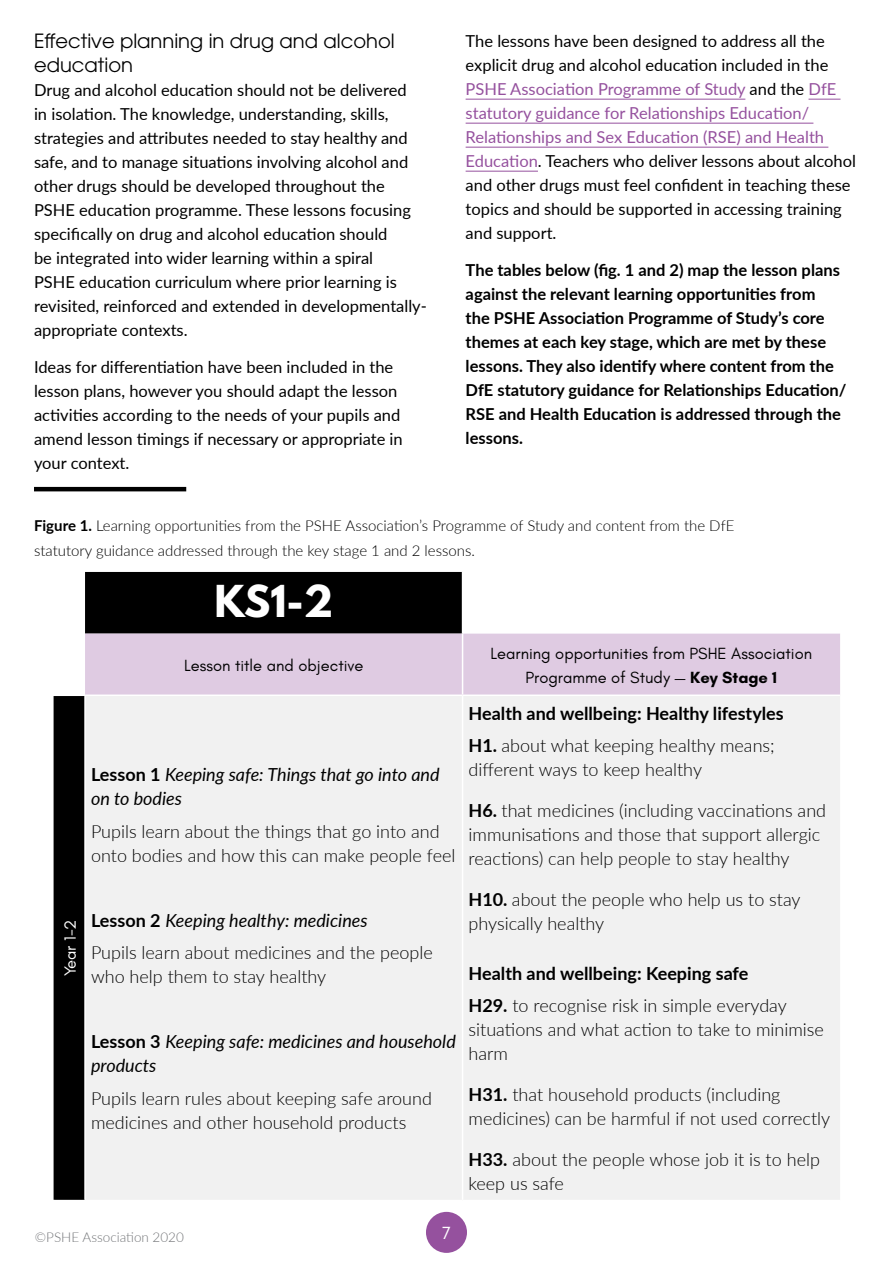
<style>
.page{position:relative;width:893px;height:1263px;background:#fff}
.page>*{position:absolute;margin:0;border:0;box-sizing:border-box;transform-origin:0 0}
.t1{font:700 39px "League Spartan";color:#fff}
.t2{font:19.5px/23.4px "ITC Avant Garde Pro";color:#000}
.t3{font:300 18px/24px "Lato";color:#000}
.t4{font:700 18px/32.5px "Lato";color:#000}
.t5{font:italic 18px/24px "Lato";color:#000}
.t6{font:18px "Glacial Indifference";color:#fff}
.t7{font:16.5px/24px "Lato";color:#000}
.t8{font:700 16.5px/24px "Lato";color:#000}
.t9{font:16.5px/24px "Glacial Indifference";color:#000;text-align:center}
.t10{font:16.5px "Glacial Indifference";color:#fff}
.t11{font:300 15px/25.5px "Lato";color:#000}
.t12{font:300 13.5px "Lato";color:#747679}
.s1{color:#95519e}
.s2{font-weight:700}
.s3{font-weight:700;font-style:normal}
.s4{font-weight:400;font-style:italic}
.s5{font-weight:300}
</style>
<div class="page">
<div style="left:426px;top:1212px;width:41px;height:41px;background:#95519e;border-radius:50%"></div>
<hr style="left:466px;top:99px;width:279px;height:1px;background:#95519e">
<hr style="left:808px;top:99px;width:32px;height:1px;background:#95519e">
<hr style="left:466px;top:123px;width:347px;height:1px;background:#95519e">
<hr style="left:466px;top:147px;width:362px;height:1px;background:#95519e">
<hr style="left:466px;top:171px;width:72px;height:1px;background:#95519e">
<svg style="left:55px;top:572px;width:407px;height:628px;background:#171717"></svg>
<div style="left:85px;top:634px;width:755px;height:60px;background:#dfcbe2"></div>
<div style="left:86px;top:696px;width:754px;height:504px;background:#f1f1f1"></div>
<hr style="left:54px;top:696px;width:1px;height:504px;background:#000">
<hr style="left:462px;top:634px;width:1px;height:60px;background:#fff">
<hr style="left:54px;top:694px;width:31px;height:2px;background:#fff">
<hr style="left:85px;top:694px;width:378px;height:2px;background:#fff">
<hr style="left:462px;top:696px;width:1px;height:504px;background:#fff">
<hr style="left:84px;top:696px;width:2px;height:504px;background:#fff">
<hr style="left:34px;top:487px;width:152px;height:4px;background:#000">
<p class="t2" style="left:34px;top:29px;width:362px">Effective planning in drug and alcohol education</p>
<p class="t7" style="left:34px;top:77px;width:394px">Drug and alcohol education should not be delivered<br>in isolation. The knowledge, understanding, skills, strategies and attributes needed to stay healthy and safe, and to manage situations involving alcohol and other drugs should be developed throughout the PSHE education programme. These lessons focusing specifically on drug and alcohol education should<br>be integrated into wider learning within a spiral<br>PSHE education curriculum where prior learning is revisited, reinforced and extended in developmentally&shy;appropriate contexts.</p>
<p class="t7" style="left:34px;top:354px;width:370px">Ideas for differentiation have been included in the lesson plans, however you should adapt the lesson activities according to the needs of your pupils and amend lesson timings if necessary or appropriate in your context.</p>
<p class="t7" style="left:466px;top:29px;width:392px">The lessons have been designed to address all the explicit drug and alcohol education included in the <span class="s1">PSHE Association Programme of Study</span> and the <span class="s1">DfE statutory guidance for Relationships Education/ Relationships and Sex Education (RSE) and Health Education</span>. Teachers who deliver lessons about alcohol and other drugs must feel confident in teaching these topics and should be supported in accessing training and support.</p>
<p class="t8" style="left:466px;top:257px;width:382px">The tables below (fig. 1 and 2) map the lesson plans against the relevant learning opportunities from<br>the PSHE Association Programme of Study’s core themes at each key stage, which are met by these lessons. They also identify where content from the DfE statutory guidance for Relationships Education/ RSE and Health Education is addressed through the lessons.</p>
<p class="t11" style="left:34px;top:512px;width:702px"><span class="s2">Figure 1.</span> Learning opportunities from the PSHE Association’s Programme of Study and content from the DfE statutory guidance addressed through the key stage 1 and 2 lessons.</p>
<h1 class="t1" style="left:214px;top:571px;width:120px">KS1-2</h1>
<p class="t10" style="left:61px;top:976px;width:58px;rotate:-90deg">Year 1-2</p>
<p class="t9" style="left:184px;top:653px;width:181px">Lesson title and objective</p>
<p class="t9" style="left:490px;top:641px;width:323px">Learning opportunities from PSHE Association<br>Programme of Study — <span class="s2">Key Stage 1</span></p>
<p class="t5" style="left:91px;top:762px;width:350px"><span class="s3">Lesson 1</span> Keeping safe: Things that go into and on to bodies</p>
<p class="t3" style="left:91px;top:819px;width:366px">Pupils learn about the things that go into and onto bodies and how this can make people feel</p>
<p class="t3" style="left:91px;top:903px;width:343px;line-height:32.5px"><span class="s2">Lesson 2</span> <span class="s4">Keeping healthy: medicines<br></span>Pupils learn about medicines and the people</p>
<p class="t3" style="left:91px;top:964px;width:237px">who help them to stay healthy</p>
<p class="t5" style="left:91px;top:1029px;width:366px"><span class="s3">Lesson 3</span> Keeping safe: medicines and household products</p>
<p class="t3" style="left:91px;top:1086px;width:342px">Pupils learn rules about keeping safe around medicines and other household products</p>
<p class="t4" style="left:469px;top:696px;width:317px">Health and wellbeing: Healthy lifestyles<br>H1. <span class="s5">about what keeping healthy means;</span></p>
<p class="t3" style="left:469px;top:757px;width:235px">different ways to keep healthy</p>
<p class="t3" style="left:469px;top:798px;width:359px"><span class="s2">H6.</span> that medicines (including vaccinations and immunisations and those that support allergic reactions) can help people to stay healthy</p>
<p class="t3" style="left:469px;top:887px;width:334px"><span class="s2">H10.</span> about the people who help us to stay physically healthy</p>
<p class="t4" style="left:469px;top:956px;width:320px">Health and wellbeing: Keeping safe<br>H29. <span class="s5">to recognise risk in simple everyday</span></p>
<p class="t3" style="left:469px;top:1017px;width:357px">situations and what action to take to minimise harm</p>
<p class="t3" style="left:469px;top:1082px;width:363px"><span class="s2">H31.</span> that household products (including medicines) can be harmful if not used correctly</p>
<p class="t3" style="left:469px;top:1147px;width:353px"><span class="s2">H33.</span> about the people whose job it is to help keep us safe</p>
<p class="t12" style="left:35px;top:1227px;width:151px">©PSHE Association 2020</p>
<p class="t6" style="left:442px;top:1223px;width:10px">7</p>
</div>
